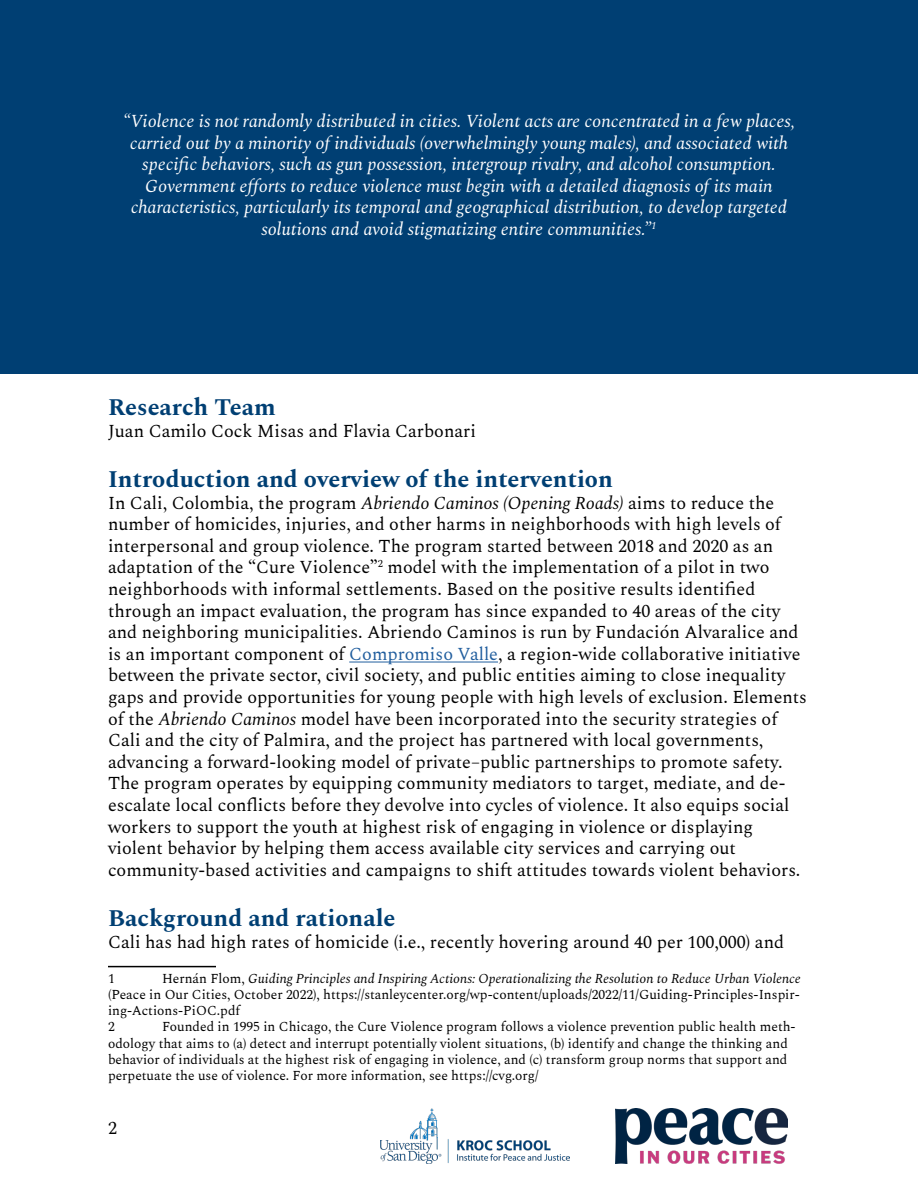
<style>
.page{position:relative;width:918px;height:1188px;background:#fff}
.page>*{position:absolute;margin:0;border:0;box-sizing:border-box;transform-origin:0 0}
.t1{font:700 24px "Spectral";color:#003f73}
.t2{font:18px/21.6px "Spectral";color:#000}
.t3{font:italic 18px/21.6px "Spectral";color:#fff;text-align:center}
.t4{font:13.5px/16.2px "Spectral";color:#000}
.s1{font-style:italic}
.s2{color:#215e9e}
</style>
<div class="page">
<div style="left:0;top:0;width:918px;height:374px;background:#003f73"></div>
<hr style="left:349px;top:662px;width:149px;height:1px;background:#215e9e">
<hr style="left:108px;top:966px;width:108px;height:1px;background:#000">
<img style="left:380px;top:1108px;width:189px;height:55px">
<img style="left:616px;top:1108px;width:171px;height:56px">
<p class="t3" style="left:123px;top:109px;width:674px">“Violence is not randomly distributed in cities. Violent acts are concentrated in a few places, carried out by a minority of individuals (overwhelmingly young males), and associated with specific behaviors, such as gun possession, intergroup rivalry, and alcohol consumption.<br>Government efforts to reduce violence must begin with a detailed diagnosis of its main characteristics, particularly its temporal and geographical distribution, to develop targeted solutions and avoid stigmatizing entire communities.”<sup>1</sup></p>
<h1 class="t1" style="left:108px;top:390px;width:169px">Research Team</h1>
<p class="t2" style="left:108px;top:419px;width:369px">Juan Camilo Cock Misas and Flavia Carbonari</p>
<h1 class="t1" style="left:108px;top:462px;width:506px">Introduction and overview of the intervention</h1>
<p class="t2" style="left:108px;top:491px;width:701px">In Cali, Colombia, the program <span class="s1">Abriendo Caminos (Opening Roads)</span> aims to reduce the number of homicides, injuries, and other harms in neighborhoods with high levels of interpersonal and group violence. The program started between 2018 and 2020 as an adaptation of the “Cure Violence”<sup>2</sup> model with the implementation of a pilot in two neighborhoods with informal settlements. Based on the positive results identified through an impact evaluation, the program has since expanded to 40 areas of the city and neighboring municipalities. Abriendo Caminos is run by Fundación Alvaralice and is an important component of <span class="s2">Compromiso Valle</span>, a region-wide collaborative initiative between the private sector, civil society, and public entities aiming to close inequality gaps and provide opportunities for young people with high levels of exclusion. Elements of the <span class="s1">Abriendo Caminos</span> model have been incorporated into the security strategies of Cali and the city of Palmira, and the project has partnered with local governments, advancing a forward-looking model of private–public partnerships to promote safety.<br>The program operates by equipping community mediators to target, mediate, and de&shy;escalate local conflicts before they devolve into cycles of violence. It also equips social workers to support the youth at highest risk of engaging in violence or displaying violent behavior by helping them access available city services and carrying out community-based activities and campaigns to shift attitudes towards violent behaviors.</p>
<h1 class="t1" style="left:108px;top:901px;width:289px">Background and rationale</h1>
<p class="t2" style="left:108px;top:930px;width:678px">Cali has had high rates of homicide (i.e., recently hovering around 40 per 100,000) and</p>
<p class="t4" style="left:108px;top:969px;width:8px">1</p>
<p class="t4" style="left:108px;top:969px;width:694px;text-indent:54px">Hernán Flom, <span class="s1">Guiding Principles and Inspiring Actions: Operationalizing the Resolution to Reduce Urban Violence </span>(Peace in Our Cities, October 2022), https://stanleycenter.org/wp-content/uploads/2022/11/Guiding-Principles-Inspir&shy;ing-Actions-PiOC.pdf<br>2</p>
<p class="t4" style="left:108px;top:1018px;width:689px;text-indent:54px">Founded in 1995 in Chicago, the Cure Violence program follows a violence prevention public health meth&shy;odology that aims to (a) detect and interrupt potentially violent situations, (b) identify and change the thinking and behavior of individuals at the highest risk of engaging in violence, and (c) transform group norms that support and perpetuate the use of violence. For more information, see https://cvg.org/</p>
<p class="t2" style="left:108px;top:1116px;width:10px">2</p>
</div>
